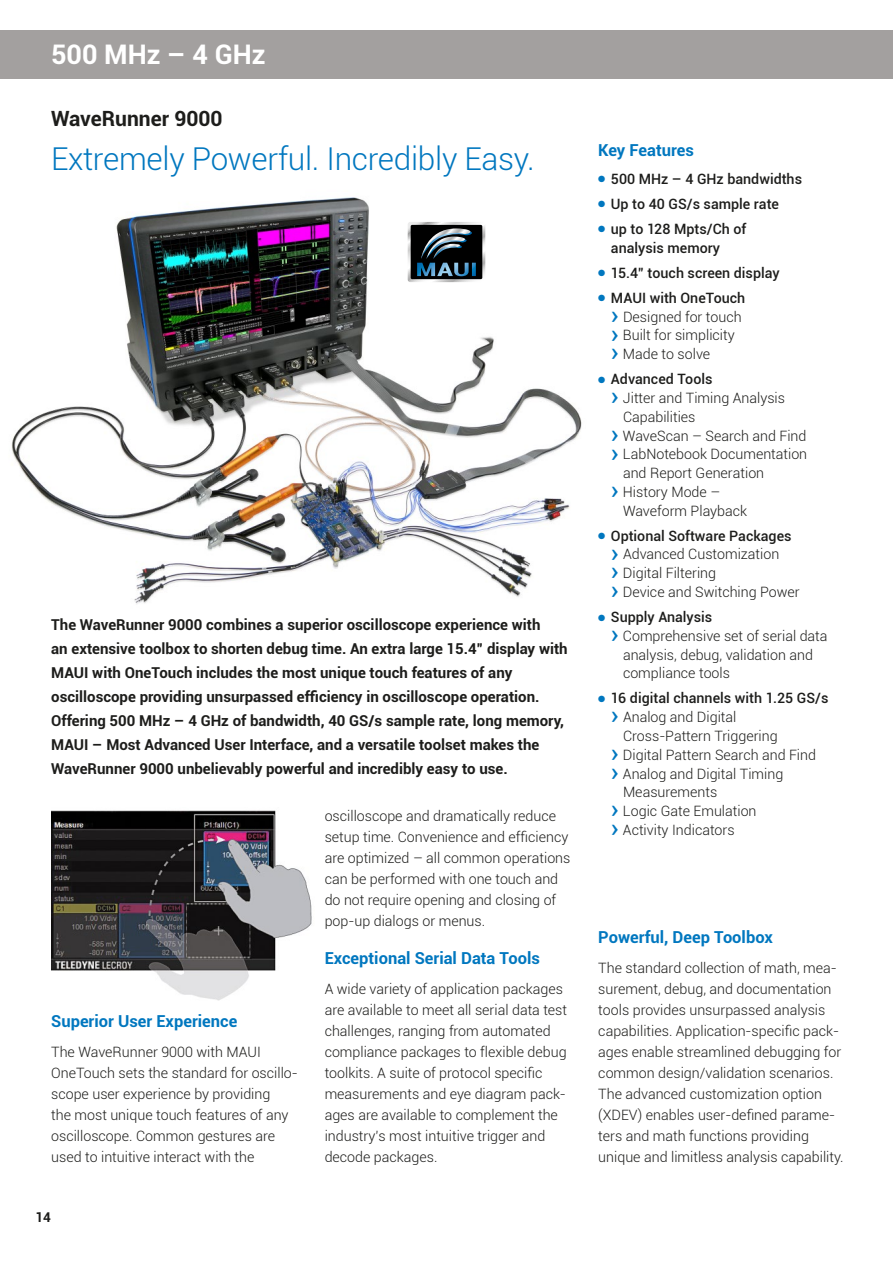
<style>
.page{position:relative;width:893px;height:1263px;background:#fff}
.page>*{position:absolute;margin:0;border:0;box-sizing:border-box;transform-origin:0 0}
.t1{font:300 31.5px "Roboto";letter-spacing:-.01em;color:#0077bf}
.t2{font:700 27px "Roboto";color:#fff}
.t3{font:700 21px "Roboto";color:#1d1d1b}
.t4{font:700 16.5px "Roboto";color:#0077bf}
.t5{font:700 15px/24px "Roboto";color:#1d1d1b}
.t6{font:300 14.25px/21px "Roboto";color:#1d1d1b}
.t7{font:500 14.25px/18.8px "Roboto";color:#1d1d1b}
.t8{font:700 13.5px "Roboto";color:#1d1d1b}
.s1{color:#0077bf}
.s2{font-weight:500}
.s3{font-weight:400;font-size:27px;color:#0077bf}
</style>
<div class="page">
<div style="left:0;top:30px;width:893px;height:48px;background:#a3a09f"></div>
<img style="left:11px;top:197px;width:571px;height:407px">
<img style="left:51px;top:810px;width:261px;height:191px">
<svg style="left:408px;top:222px;width:77px;height:60px;background:#3e4950"></svg>
<h2 class="t2" style="left:51px;top:35px;width:216px">500 MHz – 4 GHz</h2>
<h3 class="t3" style="left:51px;top:104px;width:173px">WaveRunner 9000</h3>
<h1 class="t1" style="left:51px;top:137px;width:485px">Extremely Powerful. Incredibly Easy.</h1>
<p class="t5" style="left:51px;top:612px;width:518px">The WaveRunner 9000 combines a superior oscilloscope experience with<br>an extensive toolbox to shorten debug time. An extra large 15.4” display with MAUI with OneTouch includes the most unique touch features of any oscilloscope providing unsurpassed efficiency in oscilloscope operation.<br>Offering 500 MHz – 4 GHz of bandwidth, 40 GS/s sample rate, long memory, MAUI – Most Advanced User Interface, and a versatile toolset makes the WaveRunner 9000 unbelievably powerful and incredibly easy to use.</p>
<p class="t4" style="left:51px;top:1010px;width:188px">Superior User Experience</p>
<p class="t6" style="left:51px;top:1041px;width:246px">The WaveRunner 9000 with MAUI OneTouch sets the standard for oscillo&shy;scope user experience by providing<br>the most unique touch features of any oscilloscope. Common gestures are used to intuitive interact with the</p>
<p class="t8" style="left:36px;top:1208px;width:17px">14</p>
<p class="t6" style="left:325px;top:805px;width:247px">oscilloscope and dramatically reduce setup time. Convenience and efficiency are optimized – all common operations can be performed with one touch and do not require opening and closing of pop-up dialogs or menus.</p>
<p class="t4" style="left:325px;top:947px;width:217px">Exceptional Serial Data Tools</p>
<p class="t6" style="left:325px;top:978px;width:244px">A wide variety of application packages are available to meet all serial data test challenges, ranging from automated compliance packages to flexible debug toolkits. A suite of protocol specific measurements and eye diagram pack&shy;ages are available to complement the industry’s most intuitive trigger and decode packages.</p>
<p class="t4" style="left:598px;top:139px;width:97px">Key Features</p>
<p class="t7" style="left:598px;top:169px;width:205px"><span class="s1">●</span> 500 MHz – 4 GHz bandwidths</p>
<p class="t7" style="left:598px;top:194px;width:182px"><span class="s1">●</span> Up to 40 GS/s sample rate</p>
<p class="t7" style="left:611px;top:219px;width:137px;text-indent:-13px"><span class="s1">●</span> up to 128 Mpts/Ch of analysis memory</p>
<p class="t7" style="left:598px;top:263px;width:183px"><span class="s1">●</span> 15.4” touch screen display</p>
<p class="t6" style="left:611px;top:288px;width:136px;line-height:18.8px;text-indent:-13px"><span class="s1">●</span> <span class="s2">MAUI with OneTouch </span><span class="s3">›</span> Designed for touch <span class="s3">›</span> Built for simplicity <span class="s3">›</span> Made to solve</p>
<p class="t7" style="left:598px;top:369px;width:116px"><span class="s1">●</span> Advanced Tools</p>
<p class="t6" style="left:611px;top:387px;width:176px"><span class="s3">›</span> Jitter and Timing Analysis</p>
<p class="t6" style="left:623px;top:406px;width:74px">Capabilities</p>
<p class="t6" style="left:611px;top:424px;width:197px"><span class="s3">›</span> WaveScan – Search and Find</p>
<p class="t6" style="left:611px;top:443px;width:198px"><span class="s3">›</span> LabNotebook Documentation</p>
<p class="t6" style="left:623px;top:462px;width:143px">and Report Generation</p>
<p class="t6" style="left:611px;top:481px;width:111px"><span class="s3">›</span> History Mode –</p>
<p class="t6" style="left:623px;top:499px;width:126px">Waveform Playback</p>
<p class="t6" style="left:611px;top:526px;width:190px;line-height:18.8px;text-indent:-13px"><span class="s1">●</span> <span class="s2">Optional Software Packages </span><span class="s3">›</span> Advanced Customization<br><span class="s3">›</span> Digital Filtering<br><span class="s3">›</span> Device and Switching Power</p>
<p class="t7" style="left:598px;top:607px;width:116px"><span class="s1">●</span> Supply Analysis</p>
<p class="t6" style="left:611px;top:625px;width:218px"><span class="s3">›</span> Comprehensive set of serial data</p>
<p class="t6" style="left:623px;top:643px;width:191px">analysis, debug, validation and</p>
<p class="t6" style="left:623px;top:662px;width:109px">compliance tools</p>
<p class="t7" style="left:598px;top:688px;width:232px"><span class="s1">●</span> 16 digital channels with 1.25 GS/s</p>
<p class="t6" style="left:611px;top:706px;width:127px"><span class="s3">›</span> Analog and Digital</p>
<p class="t6" style="left:623px;top:725px;width:156px">Cross-Pattern Triggering</p>
<p class="t6" style="left:611px;top:744px;width:207px"><span class="s3">›</span> Digital Pattern Search and Find</p>
<p class="t6" style="left:611px;top:762px;width:174px"><span class="s3">›</span> Analog and Digital Timing</p>
<p class="t6" style="left:623px;top:781px;width:96px">Measurements</p>
<p class="t6" style="left:611px;top:800px;width:147px"><span class="s3">›</span> Logic Gate Emulation</p>
<p class="t6" style="left:611px;top:819px;width:125px"><span class="s3">›</span> Activity Indicators</p>
<p class="t4" style="left:598px;top:926px;width:176px">Powerful, Deep Toolbox</p>
<p class="t6" style="left:598px;top:957px;width:247px">The standard collection of math, mea&shy;surement, debug, and documentation tools provides unsurpassed analysis capabilities. Application-specific pack&shy;ages enable streamlined debugging for common design/validation scenarios.<br>The advanced customization option (XDEV) enables user-defined parame&shy;ters and math functions providing unique and limitless analysis capability.</p>
</div>
